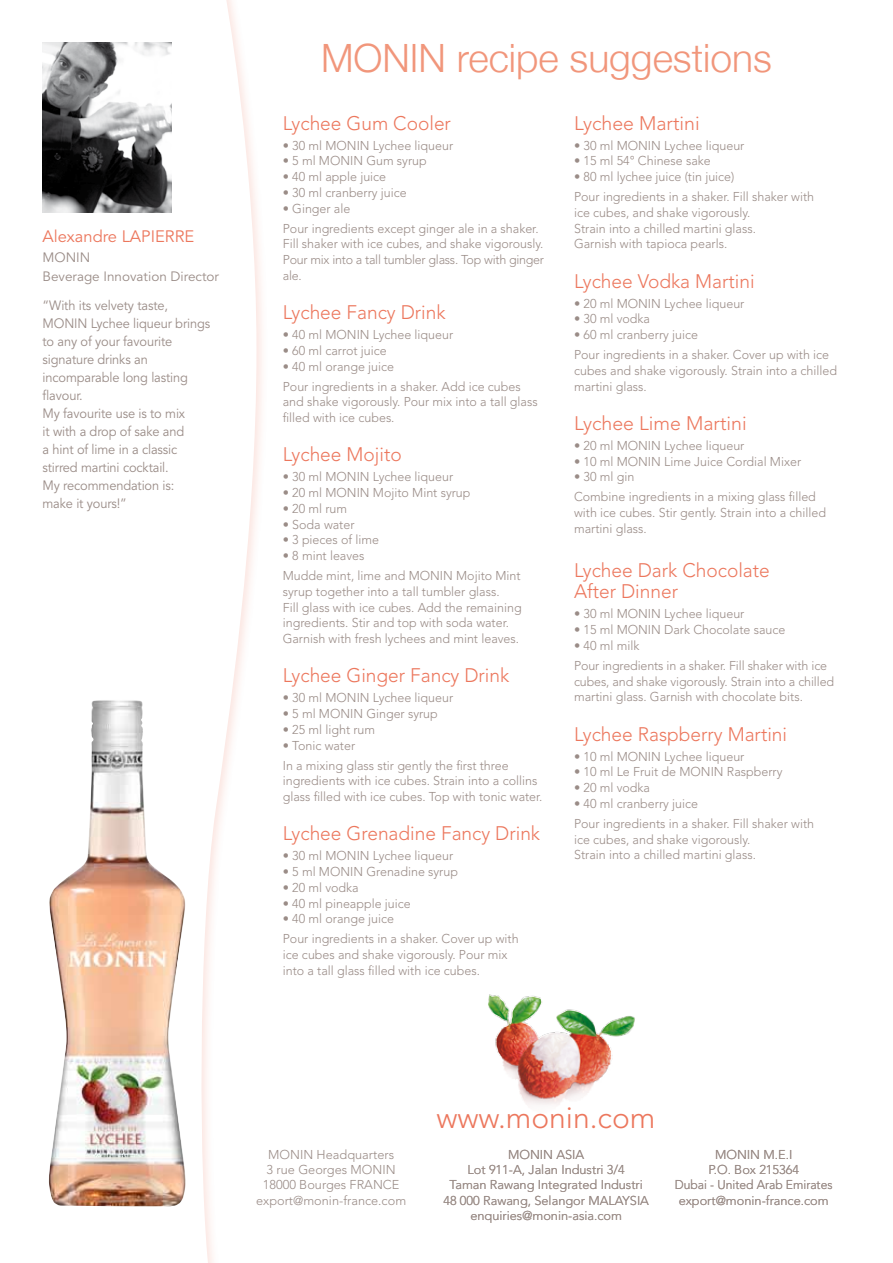
<style>
.page{position:relative;width:893px;height:1263px;background:#fff}
.page>*{position:absolute;margin:0;border:0;box-sizing:border-box;transform-origin:0 0}
.t1{font:300 39px "Helvetica Neue";color:#f1967b}
.t2{font:300 30px "Avenir LT Std";color:#ec775d}
.t3{font:300 19.5px/21px "Avenir LT Std";color:#ec775d}
.t4{font:16.5px "Avenir LT Std";color:#ec775d}
.t5{font:13.5px/18px "Avenir LT Std";letter-spacing:-.01em;color:#9a8c87;scale:.95 1}
.t6{font:13.5px/19.5px "Avenir LT Std";letter-spacing:-.01em;color:#9a8c87}
.t7{font:300 12.75px/15.8px "Avenir LT Std";color:#9a8c87}
.t8{font:300 12.75px/15.3px "Avenir";color:#9a8c87;text-align:center}
</style>
<div class="page">
<img style="left:488px;top:994px;width:147px;height:111px">
<div style="left:0;top:0;width:269px;height:1263px;background:#ec775d;opacity:.2"></div>
<svg style="left:0;top:0;width:256px;height:1263px"></svg>
<img style="left:49px;top:699px;width:137px;height:507px">
<img style="left:43px;top:43px;width:128px;height:170px">
<p class="t4" style="left:43px;top:227px;width:153px">Alexandre Lapierre</p>
<p class="t6" style="left:43px;top:248px;width:178px">MONIN<br>Beverage I nnovation Director</p>
<p class="t5" style="left:43px;top:296px;width:178px">“With its velvety taste,<br>MONI N Lychee liqueur brings to any of your favourite signature drinks an incomparable long lasting flavour.<br>My favourite use is to mix<br>it with a drop of sake and<br>a hint of lime in a classic stirred martini cocktail.<br>My recommendation is:<br>make it yours “!</p>
<h1 class="t1" style="left:321px;top:34px;width:452px">MONIN recipe suggestions</h1>
<h3 class="t3" style="left:283px;top:112px;width:170px">Lychee Gum Cooler</h3>
<p class="t7" style="left:283px;top:137px;width:172px">• 30 ml MONIN Lychee liqueur</p>
<p class="t7" style="left:283px;top:153px;width:146px">• 5 ml MONIN Gum syrup</p>
<p class="t7" style="left:283px;top:169px;width:105px">• 40 ml apple juice</p>
<p class="t7" style="left:283px;top:185px;width:126px">• 30 ml cranberry juice</p>
<p class="t7" style="left:283px;top:198px;width:257px;line-height:20px">• Ginger ale<br>Pour ingredients except ginger ale in a shaker.</p>
<p class="t7" style="left:283px;top:236px;width:263px;text-align:justify">Fill shaker with ice cubes, and shake vigorously.<br>Pour mix into a tall tumbler glass. Top with ginger ale.</p>
<h3 class="t3" style="left:283px;top:302px;width:164px">Lychee Fancy Drink</h3>
<p class="t7" style="left:283px;top:327px;width:172px">• 40 ml MONIN Lychee liqueur</p>
<p class="t7" style="left:283px;top:343px;width:105px">• 60 ml carrot juice</p>
<p class="t7" style="left:283px;top:356px;width:239px;line-height:20px">• 40 ml orange juice<br>Pour ingredients in a shaker. Add ice cubes</p>
<p class="t7" style="left:283px;top:394px;width:256px">and shake vigorously. Pour mix into a tall glass filled with ice cubes.</p>
<h3 class="t3" style="left:283px;top:444px;width:120px">Lychee Mojito</h3>
<p class="t7" style="left:283px;top:469px;width:172px">• 30 ml MONIN Lychee liqueur</p>
<p class="t7" style="left:283px;top:485px;width:189px">• 20 ml MONIN Mojito Mint syrup</p>
<p class="t7" style="left:283px;top:501px;width:66px">• 20 ml rum</p>
<p class="t7" style="left:283px;top:516px;width:73px">• Soda water</p>
<p class="t7" style="left:283px;top:532px;width:98px">• 3 pieces of lime</p>
<p class="t7" style="left:283px;top:546px;width:239px;line-height:20px">• 8 mint leaves<br>Mudde mint, lime and MONIN Mojito Mint</p>
<p class="t7" style="left:283px;top:584px;width:240px">syrup together into a tall tumbler glass.<br>Fill glass with ice cubes. Add the remaining ingredients. Stir and top with soda water.<br>Garnish with fresh lychees and mint leaves.</p>
<h3 class="t3" style="left:283px;top:665px;width:228px">Lychee Ginger Fancy Drink</h3>
<p class="t7" style="left:283px;top:690px;width:172px">• 30 ml MONIN Lychee liqueur</p>
<p class="t7" style="left:283px;top:706px;width:157px">• 5 ml MONIN Ginger syrup</p>
<p class="t7" style="left:283px;top:722px;width:94px">• 25 ml light rum</p>
<p class="t7" style="left:283px;top:735px;width:227px;line-height:20px">• Tonic water<br>In a mixing glass stir gently the first three</p>
<p class="t7" style="left:283px;top:773px;width:261px">ingredients with ice cubes. Strain into a collins glass filled with ice cubes. Top with tonic water.</p>
<h3 class="t3" style="left:283px;top:823px;width:259px">Lychee Grenadine Fancy Drink</h3>
<p class="t7" style="left:283px;top:848px;width:172px">• 30 ml MONIN Lychee liqueur</p>
<p class="t7" style="left:283px;top:864px;width:177px">• 5 ml MONIN Grenadine syrup</p>
<p class="t7" style="left:283px;top:880px;width:77px">• 20 ml vodka</p>
<p class="t7" style="left:283px;top:895px;width:130px">• 40 ml pineapple juice</p>
<p class="t7" style="left:283px;top:909px;width:237px;line-height:20px">• 40 ml orange juice<br>Pour ingredients in a shaker. Cover up with</p>
<p class="t7" style="left:283px;top:947px;width:226px">ice cubes and shake vigorously. Pour mix into a tall glass filled with ice cubes.</p>
<h3 class="t3" style="left:574px;top:112px;width:127px">Lychee Martini</h3>
<p class="t7" style="left:574px;top:137px;width:172px">• 30 ml MONIN Lychee liqueur</p>
<p class="t7" style="left:574px;top:153px;width:138px">• 15 ml 54° Chinese sake</p>
<p class="t7" style="left:574px;top:167px;width:242px;line-height:20px">• 80 ml lychee juice (tin juice(<br>Pour ingredients in a shaker. Fill shaker with</p>
<p class="t7" style="left:574px;top:205px;width:183px">ice cubes, and shake vigorously.<br>Strain into a chilled martini glass.<br>Garnish with tapioca pearls.</p>
<h3 class="t3" style="left:574px;top:270px;width:182px">Lychee Vodka Martini</h3>
<p class="t7" style="left:574px;top:295px;width:172px">• 20 ml MONIN Lychee liqueur</p>
<p class="t7" style="left:574px;top:311px;width:77px">• 30 ml vodka</p>
<p class="t7" style="left:574px;top:325px;width:257px;line-height:20px">• 60 ml cranberry juice<br>Pour ingredients in a shaker. Cover up with ice</p>
<p class="t7" style="left:574px;top:363px;width:264px">cubes and shake vigorously. Strain into a chilled martini glass.</p>
<h3 class="t3" style="left:574px;top:413px;width:174px">Lychee Lime Martini</h3>
<p class="t7" style="left:574px;top:438px;width:172px">• 20 ml MONIN Lychee liqueur</p>
<p class="t7" style="left:574px;top:453px;width:229px">• 10 ml MONIN Lime Juice Cordial Mixer</p>
<p class="t7" style="left:574px;top:467px;width:243px;line-height:20px">• 30 ml gin<br>Combine ingredients in a mixing glass filled</p>
<p class="t7" style="left:574px;top:505px;width:254px">with ice cubes. Stir gently. Strain into a chilled martini glass.</p>
<h3 class="t3" style="left:574px;top:560px;width:197px">Lychee Dark Chocolate<br>After Dinner</h3>
<p class="t7" style="left:574px;top:606px;width:172px">• 30 ml MONIN Lychee liqueur</p>
<p class="t7" style="left:574px;top:622px;width:213px">• 15 ml MONIN Dark Chocolate sauce</p>
<p class="t7" style="left:574px;top:635px;width:255px;line-height:20px">• 40 ml milk<br>Pour ingredients in a shaker. Fill shaker with ice</p>
<p class="t7" style="left:574px;top:673px;width:262px">cubes, and shake vigorously. Strain into a chilled martini glass. Garnish with chocolate bits.</p>
<h3 class="t3" style="left:574px;top:723px;width:215px">Lychee Raspberry Martini</h3>
<p class="t7" style="left:574px;top:748px;width:172px">• 10 ml MONIN Lychee liqueur</p>
<p class="t7" style="left:574px;top:764px;width:210px">• 10 ml Le Fruit de MONIN Raspberry</p>
<p class="t7" style="left:574px;top:780px;width:77px">• 20 ml vodka</p>
<p class="t7" style="left:574px;top:793px;width:242px;line-height:20px">• 40 ml cranberry juice<br>Pour ingredients in a shaker. Fill shaker with</p>
<p class="t7" style="left:574px;top:831px;width:183px">ice cubes, and shake vigorously.<br>Strain into a chilled martini glass.</p>
<p class="t8" style="left:256px;top:1147px;width:152px">MONIN Headquarters<br>3 rue Georges MONIN<br>18000 Bourges FRANCE export@monin-france.com</p>
<h2 class="t2" style="left:436px;top:1100px;width:221px">www.monin.com</h2>
<p class="t7" style="left:443px;top:1147px;width:207px;line-height:15.3px;text-align:center">MONIN ASIA<br>Lot 911-A, Jalan Industri 3/4<br>Taman Rawang Integrated Industri<br>48 000 Rawang, Selangor MALAYSIA enquiries@monin-asia.com</p>
<p class="t7" style="left:675px;top:1147px;width:159px;line-height:15.3px;text-align:center">MONIN M I .E.<br>O. P . Box 215364<br>Dubai - United Arab Emirates export@monin-france.com</p>
</div>
